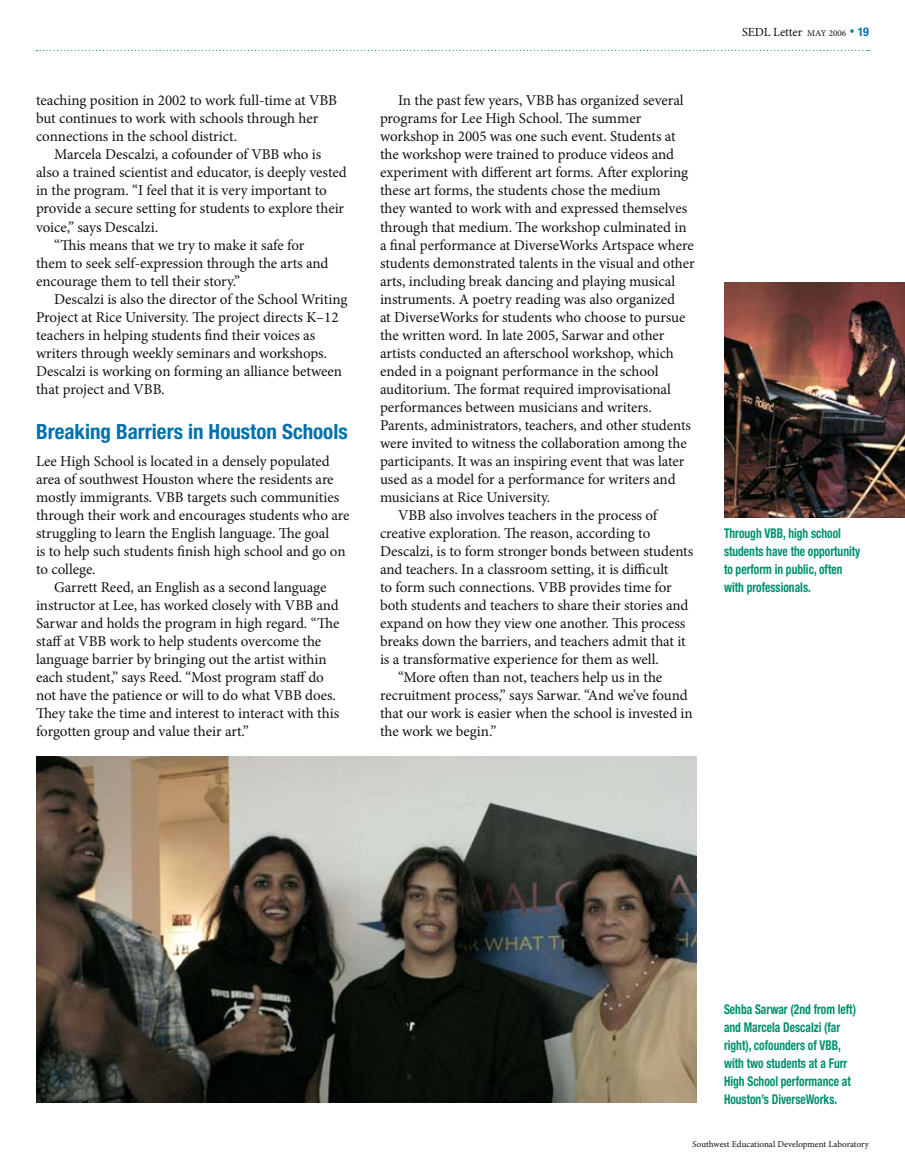
<style>
.page{position:relative;width:905px;height:1175px;background:#fff}
.page>*{position:absolute;margin:0;border:0;box-sizing:border-box;transform-origin:0 0}
.t1{font:700 condensed 21px "Helvetica Neue";color:#0071ad}
.t2{font:15px/18px "Minion Pro";letter-spacing:-.005em;color:#121212}
.t3{font:700 condensed 13.5px/18px "Helvetica Neue";color:#00906f;scale:.85 1}
.t4{font:12.3px "Minion Pro";letter-spacing:-.005em;color:#121212}
.t5{font:9px "Minion Pro";color:#121212}
.s1{font-size:9px}
.s2{font-size:13.5px;color:#00906f}
.s3{font-family:"Helvetica Neue";font-weight:700;font-stretch:condensed;font-size:12px;color:#0071ad}
</style>
<div class="page">
<svg style="left:37px;top:50px;width:832px;height:1px"></svg>
<img style="left:724px;top:282px;width:180px;height:236px">
<img style="left:36px;top:756px;width:661px;height:346px">
<p class="t2" style="left:36px;top:92px;width:302px">teaching position in 2002 to work full-time at VBB but continues to work with schools through her connections in the school district.</p>
<p class="t2" style="left:54px;top:146px;width:269px">Marcela Descalzi, a cofounder of VBB who is</p>
<p class="t2" style="left:36px;top:164px;width:312px">also a trained scientist and educator, is deeply vested</p>
<p class="t2" style="left:36px;top:182px;width:292px">in the program. “I feel that it is very important to</p>
<p class="t2" style="left:36px;top:200px;width:310px">provide a secure setting for students to explore their</p>
<p class="t2" style="left:36px;top:218px;width:124px">voice,” says Descalzi.</p>
<p class="t2" style="left:54px;top:236px;width:252px">“This means that we try to make it safe for</p>
<p class="t2" style="left:36px;top:254px;width:294px">them to seek self-expression through the arts and</p>
<p class="t2" style="left:36px;top:272px;width:206px">encourage them to tell their story.”</p>
<p class="t2" style="left:54px;top:290px;width:295px">Descalzi is also the director of the School Writing</p>
<p class="t2" style="left:36px;top:308px;width:304px">Project at Rice University. The project directs K–12</p>
<p class="t2" style="left:36px;top:326px;width:281px">teachers in helping students find their voices as</p>
<p class="t2" style="left:36px;top:344px;width:293px">writers through weekly seminars and workshops.</p>
<p class="t2" style="left:36px;top:362px;width:307px">Descalzi is working on forming an alliance between</p>
<p class="t2" style="left:36px;top:380px;width:130px">that project and VBB.</p>
<h1 class="t1" style="left:36px;top:418px;width:313px">Breaking Barriers in Houston Schools</h1>
<p class="t2" style="left:36px;top:452px;width:295px">Lee High School is located in a densely populated</p>
<p class="t2" style="left:36px;top:470px;width:299px">area of southwest Houston where the residents are</p>
<p class="t2" style="left:36px;top:488px;width:305px">mostly immigrants. VBB targets such communities</p>
<p class="t2" style="left:36px;top:506px;width:315px">through their work and encourages students who are</p>
<p class="t2" style="left:36px;top:524px;width:295px">struggling to learn the English language. The goal</p>
<p class="t2" style="left:36px;top:542px;width:311px">is to help such students finish high school and go on</p>
<p class="t2" style="left:36px;top:560px;width:61px">to college.</p>
<p class="t2" style="left:54px;top:578px;width:274px">Garrett Reed, an English as a second language</p>
<p class="t2" style="left:36px;top:596px;width:304px">instructor at Lee, has worked closely with VBB and</p>
<p class="t2" style="left:36px;top:614px;width:305px">Sarwar and holds the program in high regard. “The</p>
<p class="t2" style="left:36px;top:632px;width:287px">staff at VBB work to help students overcome the</p>
<p class="t2" style="left:36px;top:650px;width:292px">language barrier by bringing out the artist within</p>
<p class="t2" style="left:36px;top:668px;width:289px">each student,” says Reed. “Most program staff do</p>
<p class="t2" style="left:36px;top:686px;width:301px">not have the patience or will to do what VBB does.</p>
<p class="t2" style="left:36px;top:704px;width:305px">They take the time and interest to interact with this</p>
<p class="t2" style="left:36px;top:722px;width:214px">forgotten group and value their art.”</p>
<p class="t2" style="left:398px;top:92px;width:287px">In the past few years, VBB has organized several</p>
<p class="t2" style="left:380px;top:110px;width:263px">programs for Lee High School. The summer</p>
<p class="t2" style="left:380px;top:128px;width:297px">workshop in 2005 was one such event. Students at</p>
<p class="t2" style="left:380px;top:146px;width:295px">the workshop were trained to produce videos and</p>
<p class="t2" style="left:380px;top:164px;width:309px">experiment with different art forms. After exploring</p>
<p class="t2" style="left:380px;top:182px;width:282px">these art forms, the students chose the medium</p>
<p class="t2" style="left:380px;top:200px;width:309px">they wanted to work with and expressed themselves</p>
<p class="t2" style="left:380px;top:218px;width:308px">through that medium. The workshop culminated in</p>
<p class="t2" style="left:380px;top:236px;width:315px">a final performance at DiverseWorks Artspace where</p>
<p class="t2" style="left:380px;top:254px;width:316px">students demonstrated talents in the visual and other</p>
<p class="t2" style="left:380px;top:272px;width:297px">arts, including break dancing and playing musical</p>
<p class="t2" style="left:380px;top:290px;width:297px">instruments. A poetry reading was also organized</p>
<p class="t2" style="left:380px;top:308px;width:307px">at DiverseWorks for students who choose to pursue</p>
<p class="t2" style="left:380px;top:326px;width:286px">the written word. In late 2005, Sarwar and other</p>
<p class="t2" style="left:380px;top:344px;width:295px">artists conducted an afterschool workshop, which</p>
<p class="t2" style="left:380px;top:362px;width:280px">ended in a poignant performance in the school</p>
<p class="t2" style="left:380px;top:380px;width:292px">auditorium. The format required improvisational</p>
<p class="t2" style="left:380px;top:398px;width:273px">performances between musicians and writers.</p>
<p class="t2" style="left:380px;top:416px;width:312px">Parents, administrators, teachers, and other students</p>
<p class="t2" style="left:380px;top:434px;width:308px">were invited to witness the collaboration among the</p>
<p class="t2" style="left:380px;top:452px;width:306px">participants. It was an inspiring event that was later</p>
<p class="t2" style="left:380px;top:470px;width:297px">used as a model for a performance for writers and</p>
<p class="t2" style="left:380px;top:488px;width:172px">musicians at Rice University.</p>
<p class="t2" style="left:398px;top:506px;width:261px">VBB also involves teachers in the process of</p>
<p class="t2" style="left:380px;top:524px;width:272px">creative exploration. The reason, according to</p>
<p class="t2" style="left:380px;top:542px;width:315px">Descalzi, is to form stronger bonds between students</p>
<p class="t2" style="left:380px;top:560px;width:290px">and teachers. In a classroom setting, it is difficult</p>
<p class="t2" style="left:380px;top:578px;width:293px">to form such connections. VBB provides time for</p>
<p class="t2" style="left:380px;top:596px;width:310px">both students and teachers to share their stories and</p>
<p class="t2" style="left:380px;top:614px;width:307px">expand on how they view one another. This process</p>
<p class="t2" style="left:380px;top:632px;width:307px">breaks down the barriers, and teachers admit that it</p>
<p class="t2" style="left:380px;top:650px;width:280px">is a transformative experience for them as well.</p>
<p class="t2" style="left:398px;top:668px;width:266px">“More often than not, teachers help us in the</p>
<p class="t2" style="left:380px;top:686px;width:309px">recruitment process,” says Sarwar. “And we’ve found</p>
<p class="t2" style="left:380px;top:704px;width:314px">that our work is easier when the school is invested in</p>
<p class="t2" style="left:380px;top:722px;width:118px">the work we begin.”</p>
<p class="t4" style="left:742px;top:24px;width:128px">SEDL Letter <span class="s1">MAY 2006</span> <span class="s2">•</span> <span class="s3">19</span></p>
<p class="t3" style="left:724px;top:524px;width:162px">Through VBB, high school students have the opportunity to perform in public, often with professionals.</p>
<p class="t3" style="left:724px;top:1000px;width:157px">Sehba Sarwar (2nd from left) and Marcela Descalzi (far right), cofounders of VBB, with two students at a Furr<br>High School performance at<br>Houston’s DiverseWorks.</p>
<p class="t5" style="left:692px;top:1138px;width:178px">Southwest Educational Development Laboratory</p>
</div>
